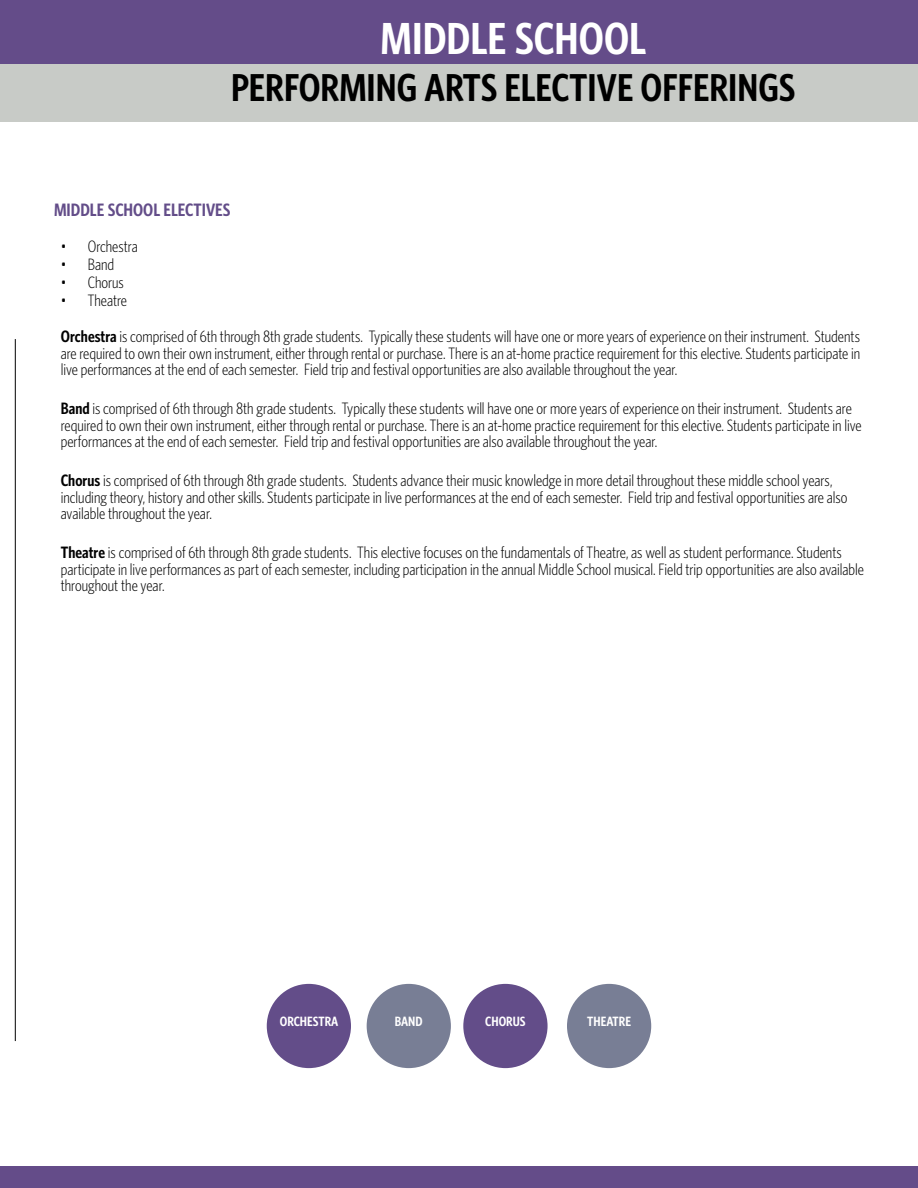
<style>
.page{position:relative;width:918px;height:1188px;background:#fff}
.page>*{position:absolute;margin:0;border:0;box-sizing:border-box;transform-origin:0 0}
.t1{font:600 45px "Whitney Condensed";color:#fff}
.t2{font:600 39px "Whitney Condensed";color:#000}
.t3{font:600 18px "Whitney Condensed";color:#634d89}
.t4{font:300 16.5px/16.5px "Whitney Condensed";color:#000}
.t5{font:600 13.5px "Whitney Condensed";color:#fff}
.s1{font-weight:600}
</style>
<div class="page">
<div style="left:0;top:0;width:918px;height:66px;background:#644c89"></div>
<div style="left:0;top:65px;width:918px;height:57px;background:#c8cbc7"></div>
<hr style="left:15px;top:339px;width:1px;height:702px;background:#000">
<div style="left:0;top:1166px;width:918px;height:22px;background:#644c89"></div>
<div style="left:267px;top:984px;width:84px;height:84px;background:#634d89;border-radius:50%"></div>
<div style="left:367px;top:984px;width:84px;height:84px;background:#787e95;border-radius:50%"></div>
<div style="left:463px;top:984px;width:85px;height:84px;background:#634d89;border-radius:50%"></div>
<div style="left:567px;top:984px;width:84px;height:84px;background:#787e95;border-radius:50%"></div>
<h1 class="t1" style="left:381px;top:12px;width:267px">MIDDLE SCHOOL</h1>
<h2 class="t2" style="left:231px;top:65px;width:566px">PERFORMING ARTS ELECTIVE OFFERINGS</h2>
<p class="t3" style="left:54px;top:199px;width:178px">MIDDLE SCHOOL ELECTIVES</p>
<p class="t4" style="left:61px;top:238px;width:79px">• Orchestra</p>
<p class="t4" style="left:61px;top:256px;width:55px">• Band</p>
<p class="t4" style="left:61px;top:274px;width:65px">• Chorus</p>
<p class="t4" style="left:61px;top:282px;width:801px;line-height:36px">• Theatre<br><span class="s1">Orchestra</span> is comprised of 6th through 8th grade students. Typically these students will have one or more years of experience on their instrument. Students</p>
<p class="t4" style="left:61px;top:344px;width:801px">are required to own their own instrument, either through rental or purchase. There is an at-home practice requirement for this elective. Students participate in live performances at the end of each semester. Field trip and festival opportunities are also available throughout the year.</p>
<p class="t4" style="left:61px;top:400px;width:802px"><span class="s1">Band</span> is comprised of 6th through 8th grade students. Typically these students will have one or more years of experience on their instrument. Students are required to own their own instrument, either through rental or purchase. There is an at-home practice requirement for this elective. Students participate in live performances at the end of each semester. Field trip and festival opportunities are also available throughout the year.</p>
<p class="t4" style="left:61px;top:472px;width:788px"><span class="s1">Chorus</span> is comprised of 6th through 8th grade students. Students advance their music knowledge in more detail throughout these middle school years, including theory, history and other skills. Students participate in live performances at the end of each semester. Field trip and festival opportunities are also available throughout the year.</p>
<p class="t4" style="left:61px;top:544px;width:805px"><span class="s1">Theatre</span> is comprised of 6th through 8th grade students. This elective focuses on the fundamentals of Theatre, as well as student performance. Students participate in live performances as part of each semester, including participation in the annual Middle School musical. Field trip opportunities are also available throughout the year.</p>
<p class="t5" style="left:280px;top:1014px;width:60px">ORCHESTRA</p>
<p class="t5" style="left:395px;top:1014px;width:29px">BAND</p>
<p class="t5" style="left:485px;top:1014px;width:42px">CHORUS</p>
<p class="t5" style="left:587px;top:1014px;width:45px">THEATRE</p>
</div>
